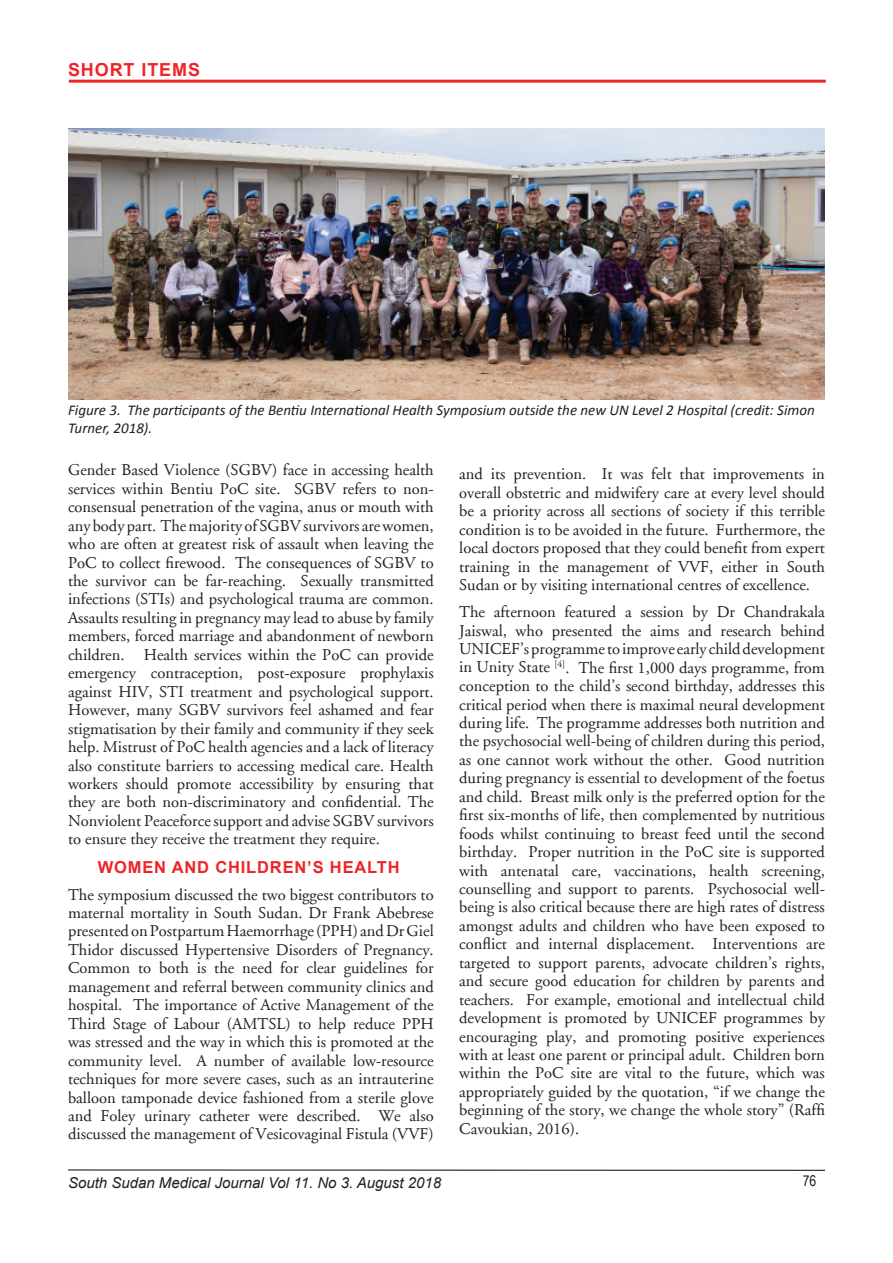
<style>
.page{position:relative;width:893px;height:1263px;background:#fff}
.page>*{position:absolute;margin:0;border:0;box-sizing:border-box;transform-origin:0 0}
.t1{font:700 18px "Arial";letter-spacing:.05em;color:#ee2528}
.t2{font:16.5px/18.5px "Adobe Garamond";color:#231f20;text-align:justify}
.t3{font:700 16.5px "Arial";letter-spacing:.05em;color:#ee2528}
.t4{font:italic 15px/18px "Calibri";color:#231f20}
.t5{font:italic 15px "Arial";color:#231f20}
.t6{font:15px "Arial Narrow";color:#231f20}
</style>
<div class="page">
<hr style="left:68px;top:1169px;width:757px;height:2px;background:#040503">
<hr style="left:69px;top:80px;width:757px;height:3px;background:#ec292a">
<img style="left:68px;top:128px;width:757px;height:272px">
<p class="t1" style="left:68px;top:58px;width:134px">SHORT ITEMS</p>
<p class="t4" style="left:68px;top:401px;width:748px">Figure 3. The participants of the Bentiu International Health Symposium outside the new UN Level 2 Hospital (credit: Simon<br>Turner, 2018).</p>
<p class="t2" style="left:68px;top:461px;width:367px">Gender Based Violence (SGBV) face in accessing health services within Bentiu PoC site. SGBV refers to non&shy;consensual penetration of the vagina, anus or mouth with any body part. The majority of SGBV survivors are women, who are often at greatest risk of assault when leaving the PoC to collect firewood. The consequences of SGBV to the survivor can be far-reaching. Sexually transmitted infections (STIs) and psychological trauma are common.<br>Assaults resulting in pregnancy may lead to abuse by family members, forced marriage and abandonment of newborn children. Health services within the PoC can provide emergency contraception, post-exposure prophylaxis against HIV, STI treatment and psychological support.<br>However, many SGBV survivors feel ashamed and fear stigmatisation by their family and community if they seek help. Mistrust of PoC health agencies and a lack of literacy also constitute barriers to accessing medical care. Health workers should promote accessibility by ensuring that they are both non-discriminatory and confidential. The Nonviolent Peaceforce support and advise SGBV survivors to ensure they receive the treatment they require.</p>
<p class="t3" style="left:98px;top:856px;width:303px">WOMEN AND CHILDREN’S HEALTH</p>
<p class="t2" style="left:68px;top:885px;width:367px">The symposium discussed the two biggest contributors to maternal mortality in South Sudan. Dr Frank Abebrese presented on Postpartum Haemorrhage (PPH) and Dr Giel Thidor discussed Hypertensive Disorders of Pregnancy.<br>Common to both is the need for clear guidelines for management and referral between community clinics and hospital. The importance of Active Management of the Third Stage of Labour (AMTSL) to help reduce PPH was stressed and the way in which this is promoted at the community level. A number of available low-resource techniques for more severe cases, such as an intrauterine balloon tamponade device fashioned from a sterile glove and Foley urinary catheter were described. We also discussed the management of Vesicovaginal Fistula (VVF)</p>
<p class="t2" style="left:459px;top:465px;width:367px">and its prevention. It was felt that improvements in overall obstetric and midwifery care at every level should be a priority across all sections of society if this terrible condition is to be avoided in the future. Furthermore, the local doctors proposed that they could benefit from expert training in the management of VVF, either in South Sudan or by visiting international centres of excellence.</p>
<p class="t2" style="left:459px;top:603px;width:367px">The afternoon featured a session by Dr Chandrakala Jaiswal, who presented the aims and research behind UNICEF’s programme to improve early child development in Unity State <sup>[4]</sup>. The first 1,000 days programme, from conception to the child’s second birthday, addresses this critical period when there is maximal neural development during life. The programme addresses both nutrition and the psychosocial well-being of children during this period, as one cannot work without the other. Good nutrition during pregnancy is essential to development of the foetus and child. Breast milk only is the preferred option for the first six-months of life, then complemented by nutritious foods whilst continuing to breast feed until the second birthday. Proper nutrition in the PoC site is supported with antenatal care, vaccinations, health screening, counselling and support to parents. Psychosocial well&shy;being is also critical because there are high rates of distress amongst adults and children who have been exposed to conflict and internal displacement. Interventions are targeted to support parents, advocate children’s rights, and secure good education for children by parents and teachers. For example, emotional and intellectual child development is promoted by UNICEF programmes by encouraging play, and promoting positive experiences with at least one parent or principal adult. Children born within the PoC site are vital to the future, which was appropriately guided by the quotation, “if we change the beginning of the story, we change the whole story” (Raffi Cavoukian, 2016).</p>
<p class="t5" style="left:68px;top:1173px;width:375px">South Sudan Medical Journal Vol 11. No 3. August 2018</p>
<p class="t6" style="left:803px;top:1170px;width:15px">76</p>
</div>
